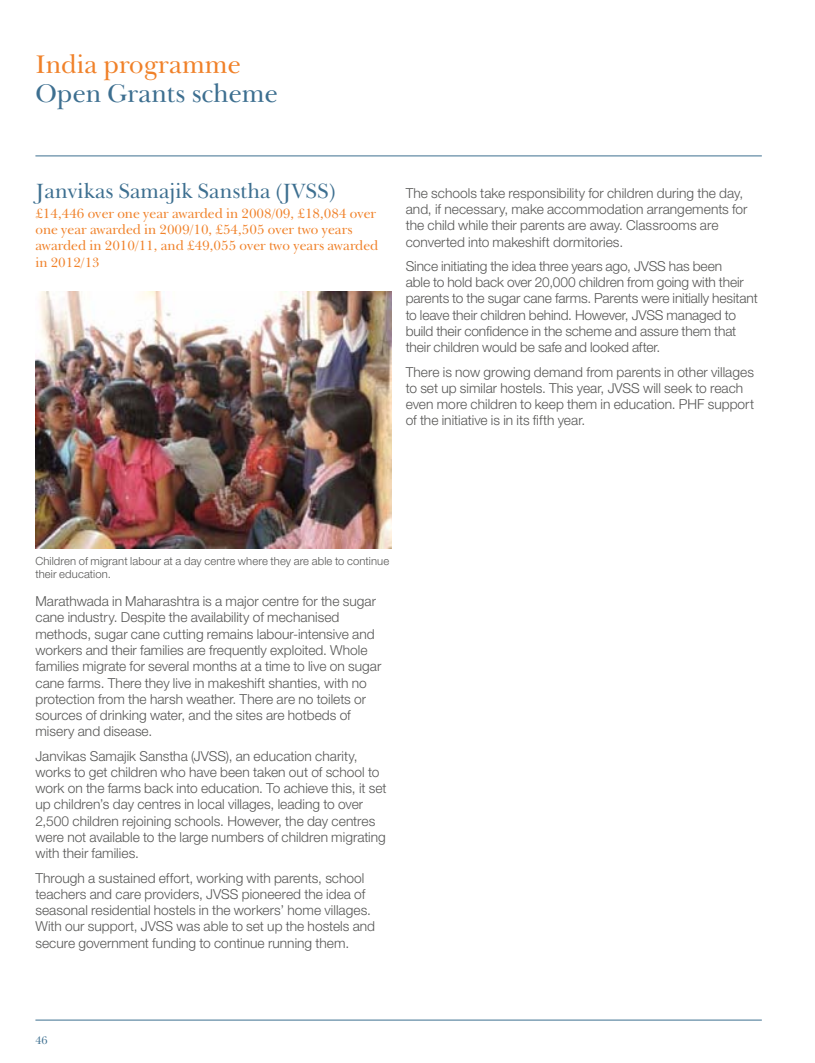
<style>
.page{position:relative;width:815px;height:1063px;background:#fff}
.page>*{position:absolute;margin:0;border:0;box-sizing:border-box;transform-origin:0 0}
.t1{font:26.25px "New Baskerville IT Cby BT";color:#3d6f90}
.t2{font:26.25px "New Baskerville IT Cby BT";color:#f08129}
.t3{font:21.25px "New Baskerville IT Cby BT";color:#3d6f90}
.t4{font:300 13.75px/16.2px "Helvetica Neue LT Std";color:#575756}
.t5{font:13.75px/16.2px "New Baskerville IT Cby BT";color:#f08129}
.t6{font:300 11.25px/13.8px "Helvetica Neue LT Std";letter-spacing:.01em;color:#575756}
.t7{font:11.25px "New Baskerville IT Cby BT";color:#3d6f90}
</style>
<div class="page">
<hr style="left:35px;top:1020px;width:727px;height:1px;background:#3d6f90">
<hr style="left:35px;top:156px;width:727px;height:1px;background:#3d6f90">
<img style="left:35px;top:291px;width:357px;height:258px">
<h1 class="t2" style="left:35px;top:48px;width:207px">India programme</h1>
<h1 class="t1" style="left:35px;top:77px;width:244px">Open Grants scheme</h1>
<h2 class="t3" style="left:35px;top:178px;width:302px">Janvikas Samajik Sanstha (JVSS)</h2>
<p class="t5" style="left:35px;top:205px;width:344px">£14,446 over one year awarded in 2008/09, £18,084 over one year awarded in 2009/10, £54,505 over two years awarded in 2010/11, and £49,055 over two years awarded in 2012/13</p>
<p class="t4" style="left:406px;top:185px;width:343px">The schools take responsibility for children during the day, and, if necessary, make accommodation arrangements for the child while their parents are away. Classrooms are converted into makeshift dormitories.</p>
<p class="t4" style="left:406px;top:258px;width:354px">Since initiating the idea three years ago, JVSS has been<br>able to hold back over 20,000 children from going with their parents to the sugar cane farms. Parents were initially hesitant to leave their children behind. However, JVSS managed to build their confidence in the scheme and assure them that their children would be safe and looked after.</p>
<p class="t4" style="left:406px;top:363px;width:350px">There is now growing demand from parents in other villages to set up similar hostels. This year, JVSS will seek to reach even more children to keep them in education. PHF support of the initiative is in its fifth year.</p>
<p class="t6" style="left:35px;top:553px;width:355px">Children of migrant labour at a day centre where they are able to continue their education.</p>
<p class="t4" style="left:35px;top:593px;width:347px">Marathwada in Maharashtra is a major centre for the sugar cane industry. Despite the availability of mechanised methods, sugar cane cutting remains labour-intensive and workers and their families are frequently exploited. Whole families migrate for several months at a time to live on sugar cane farms. There they live in makeshift shanties, with no protection from the harsh weather. There are no toilets or sources of drinking water, and the sites are hotbeds of misery and disease.</p>
<p class="t4" style="left:35px;top:747px;width:353px">Janvikas Samajik Sanstha (JVSS), an education charity, works to get children who have been taken out of school to work on the farms back into education. To achieve this, it set up children’s day centres in local villages, leading to over 2,500 children rejoining schools. However, the day centres were not available to the large numbers of children migrating with their families.</p>
<p class="t4" style="left:35px;top:869px;width:341px">Through a sustained effort, working with parents, school teachers and care providers, JVSS pioneered the idea of seasonal residential hostels in the workers’ home villages.<br>With our support, JVSS was able to set up the hostels and secure government funding to continue running them.</p>
<p class="t7" style="left:35px;top:1033px;width:14px">46</p>
</div>
